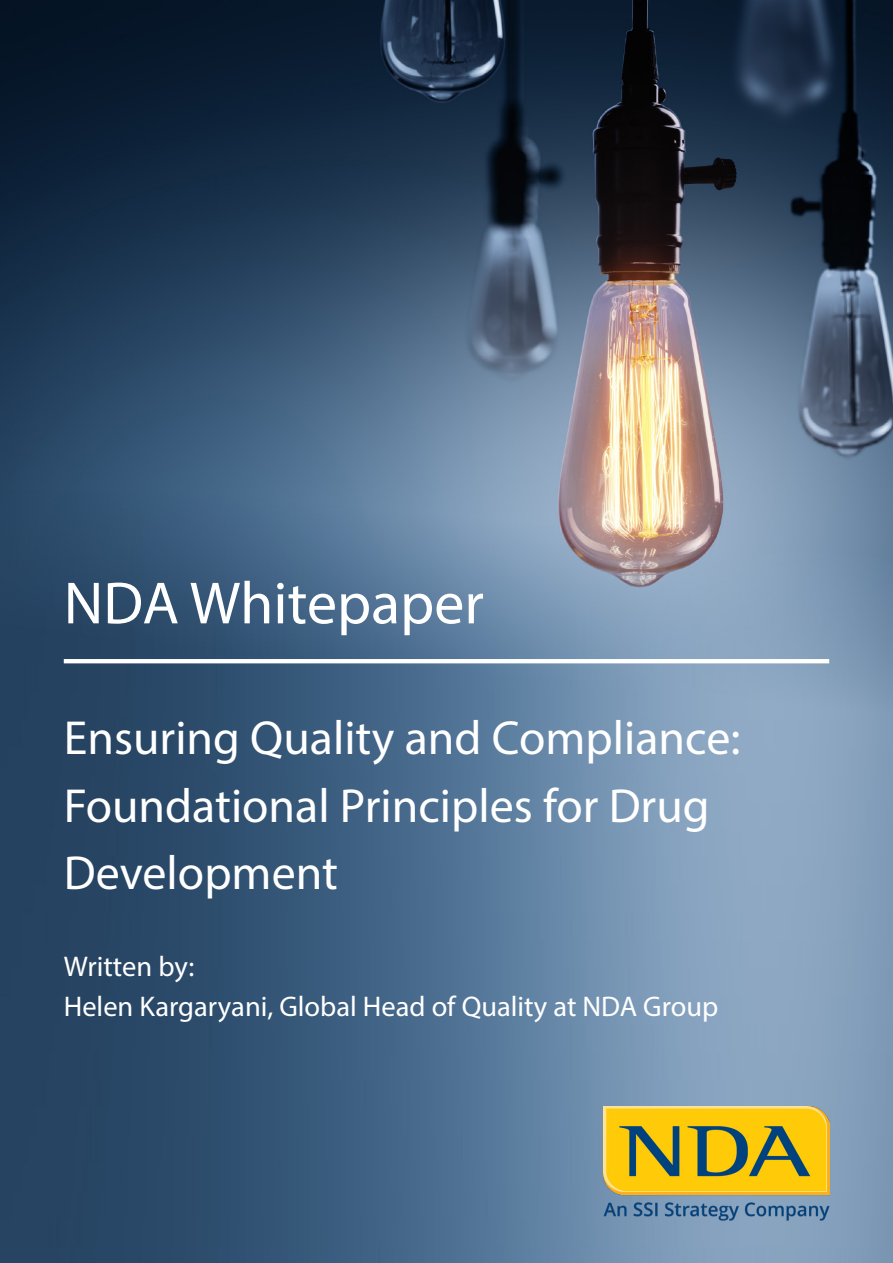
<style>
.page{position:relative;width:893px;height:1263px;background:#fff}
.page>*{position:absolute;margin:0;border:0;box-sizing:border-box;transform-origin:0 0}
.NDA_Whitepaper_Header{font:60px "Myriad Pro";color:#fff}
.Main_Title{font:48px/67.5px "Myriad Pro";color:#fff}
.t1{font:28.5px "Myriad Pro";color:#fff}
</style>
<div class="page">
<img style="left:0;top:0;width:893px;height:1263px">
<hr style="left:64px;top:659px;width:765px;height:4px;background:#fff">
<img style="left:604px;top:1106px;width:225px;height:116px">
<p class="NDA_Whitepaper_Header" style="left:64px;top:566px;width:422px">NDA Whitepaper</p>
<p class="Main_Title" style="left:64px;top:704px;width:678px">Ensuring Quality and Compliance:<br>Foundational Principles for Drug<br>Development</p>
<p class="t1" style="left:64px;top:949px;width:132px">Written by:</p>
<p class="t1" style="left:64px;top:989px;width:656px">Helen Kargaryani, Global Head of Quality at NDA Group</p>
</div>
